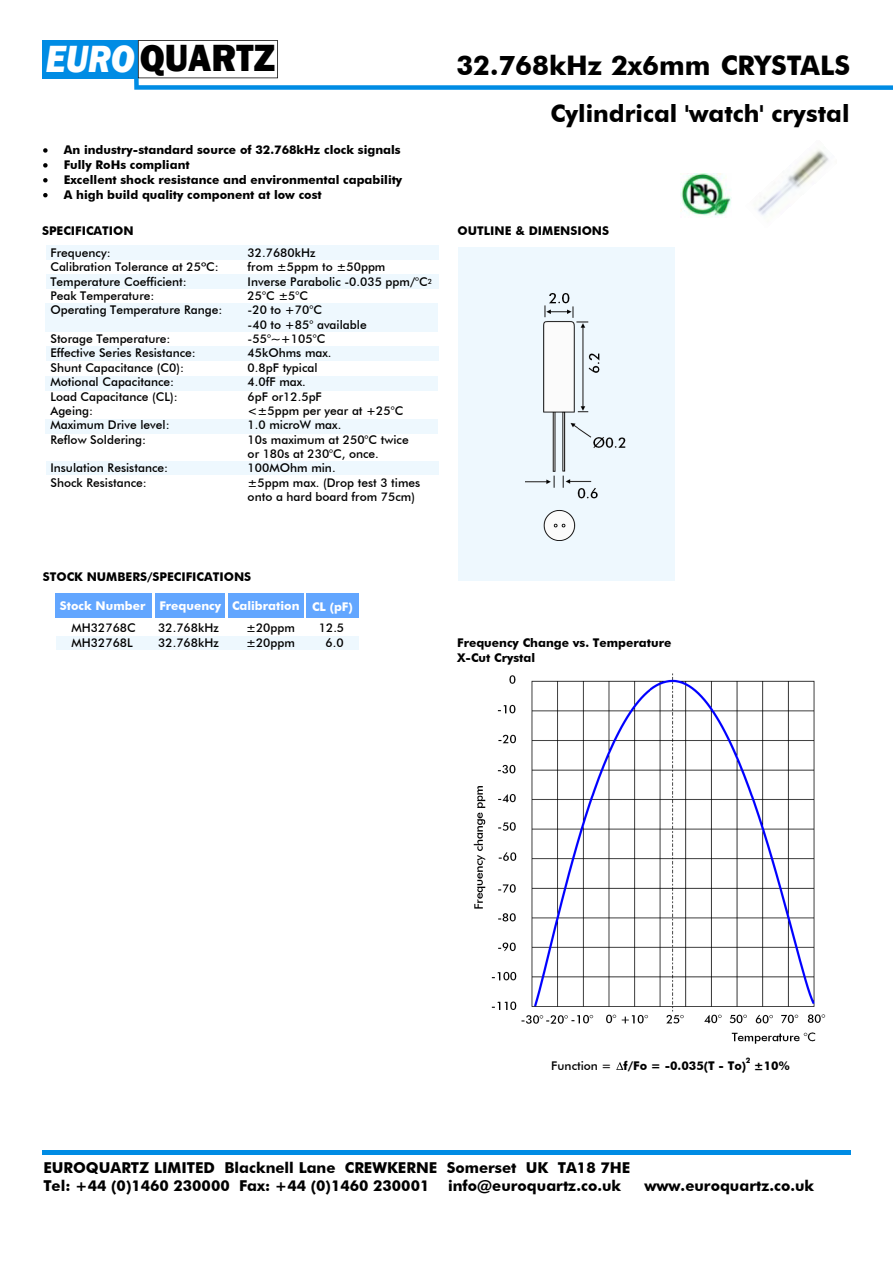
<style>
.page{position:relative;width:893px;height:1263px;background:#fff}
.page>*{position:absolute;margin:0;border:0;box-sizing:border-box;transform-origin:0 0}
.t1{font:800 39px "Franklin Gothic";color:#000;scale:.93 1}
.t2{font:700 27px "Futura BT";color:#000}
.t3{font:700 24px "Futura BT";color:#000}
.t4{font:700 15px/18px "Futura BT";color:#000}
.t5{font:500 12px/14.4px "Futura BT";color:#000}
.t6{font:700 12px/14.9px "Futura BT";color:#000}
.t7{font:700 12px "Futura BT";color:#fff}
.t8{font:700 7.5px "Futura BT";color:#000}
.s1{font-style:italic;color:#fff}
</style>
<div class="page">
<div style="left:43px;top:40px;width:95px;height:38px;background:#008ce4"></div>
<svg style="left:134px;top:40px;width:759px;height:50px"></svg>
<hr style="left:43px;top:1150px;width:808px;height:4px;background:#008ce4">
<div style="left:56px;top:636px;width:303px;height:14px;background:#eef8fe"></div>
<div style="left:45px;top:419px;width:393px;height:14px;background:#eef8fe"></div>
<div style="left:45px;top:303px;width:393px;height:29px;background:#eef8fe"></div>
<div style="left:46px;top:275px;width:393px;height:14px;background:#eef8fe"></div>
<div style="left:458px;top:247px;width:217px;height:334px;background:#eef8fe"></div>
<div style="left:46px;top:461px;width:393px;height:14px;background:#eef8fe"></div>
<div style="left:45px;top:376px;width:393px;height:15px;background:#eef8fe"></div>
<div style="left:46px;top:245px;width:392px;height:14px;background:#eef8fe"></div>
<div style="left:46px;top:347px;width:393px;height:14px;background:#eef8fe"></div>
<svg style="left:43px;top:148px;width:5px;height:5px"></svg>
<svg style="left:43px;top:163px;width:5px;height:5px"></svg>
<svg style="left:43px;top:178px;width:5px;height:4px"></svg>
<svg style="left:43px;top:193px;width:5px;height:4px"></svg>
<img style="left:473px;top:673px;width:353px;height:371px">
<svg style="left:616px;top:1062px;width:7px;height:8px"></svg>
<div style="left:55px;top:593px;width:97px;height:25px;background:#62a6ff"></div>
<div style="left:155px;top:593px;width:70px;height:25px;background:#62a6ff"></div>
<div style="left:228px;top:593px;width:76px;height:25px;background:#62a6ff"></div>
<div style="left:306px;top:593px;width:53px;height:25px;background:#62a6ff"></div>
<img style="left:757px;top:149px;width:72px;height:66px">
<img style="left:681px;top:173px;width:50px;height:43px">
<img style="left:525px;top:293px;width:101px;height:248px">
<h1 class="t1" style="left:46px;top:44px;width:248px"><span class="s1">EURO</span>QUARTZ</h1>
<p class="t6" style="left:64px;top:143px;width:340px">An industry-standard source of 32.768kHz clock signals Fully RoHs compliant<br>Excellent shock resistance and environmental capability A high build quality component at low cost</p>
<p class="t6" style="left:42px;top:224px;width:93px">SPECIFICATION</p>
<p class="t5" style="left:50px;top:246px;width:62px">Frequency:</p>
<p class="t5" style="left:248px;top:246px;width:69px">32.7680kHz</p>
<p class="t5" style="left:50px;top:261px;width:170px">Calibration Tolerance at 25ºC:</p>
<p class="t5" style="left:248px;top:261px;width:139px">from ±5ppm to ±50ppm</p>
<p class="t5" style="left:50px;top:275px;width:138px">Temperature Coefficient:</p>
<p class="t5" style="left:248px;top:275px;width:186px">Inverse Parabolic -0.035 ppm/°C<sup>2</sup></p>
<p class="t5" style="left:50px;top:290px;width:105px">Peak Temperature:</p>
<p class="t5" style="left:248px;top:290px;width:62px">25°C ±5°C</p>
<p class="t5" style="left:50px;top:304px;width:173px">Operating Temperature Range:</p>
<p class="t5" style="left:248px;top:304px;width:121px">-20 to +70°C<br>-40 to +85° available</p>
<p class="t5" style="left:50px;top:333px;width:122px">Storage Temperature:</p>
<p class="t5" style="left:248px;top:333px;width:79px">-55°~+105°C</p>
<p class="t5" style="left:50px;top:347px;width:147px">Effective Series Resistance:</p>
<p class="t5" style="left:248px;top:347px;width:85px">45kOhms max.</p>
<p class="t5" style="left:50px;top:361px;width:135px">Shunt Capacitance (C0):</p>
<p class="t5" style="left:248px;top:361px;width:72px">0.8pF typical</p>
<p class="t5" style="left:50px;top:376px;width:125px">Motional Capacitance:</p>
<p class="t5" style="left:248px;top:376px;width:60px">4.0fF max.</p>
<p class="t5" style="left:50px;top:390px;width:129px">Load Capacitance (CL):</p>
<p class="t5" style="left:248px;top:390px;width:76px">6pF or12.5pF</p>
<p class="t5" style="left:50px;top:404px;width:44px">Ageing:</p>
<p class="t5" style="left:248px;top:404px;width:157px">&lt;±5ppm per year at +25°C</p>
<p class="t5" style="left:50px;top:419px;width:121px">Maximum Drive level:</p>
<p class="t5" style="left:248px;top:419px;width:95px">1.0 microW max.</p>
<p class="t5" style="left:50px;top:433px;width:97px">Reflow Soldering:</p>
<p class="t5" style="left:248px;top:433px;width:163px">10s maximum at 250°C twice or 180s at 230°C, once.</p>
<p class="t5" style="left:50px;top:462px;width:119px">Insulation Resistance:</p>
<p class="t5" style="left:248px;top:462px;width:90px">100MOhm min.</p>
<p class="t5" style="left:50px;top:476px;width:98px">Shock Resistance:</p>
<p class="t5" style="left:248px;top:476px;width:174px">±5ppm max. (Drop test 3 times onto a hard board from 75cm)</p>
<h2 class="t2" style="left:456px;top:54px;width:395px">32.768kHz 2x6mm CRYSTALS</h2>
<h3 class="t3" style="left:550px;top:104px;width:301px">Cylindrical 'watch' crystal</h3>
<p class="t6" style="left:458px;top:224px;width:153px">OUTLINE &amp; DIMENSIONS</p>
<p class="t6" style="left:43px;top:570px;width:210px">STOCK NUMBERS/SPECIFICATIONS</p>
<p class="t7" style="left:60px;top:601px;width:241px">Stock Number Frequency Calibration</p>
<p class="t5" style="left:72px;top:622px;width:66px">MH32768C</p>
<p class="t5" style="left:158px;top:622px;width:62px">32.768kHz</p>
<p class="t5" style="left:246px;top:622px;width:50px">±20ppm</p>
<p class="t5" style="left:319px;top:622px;width:27px">12.5</p>
<p class="t5" style="left:72px;top:636px;width:63px">MH32768L</p>
<p class="t5" style="left:158px;top:636px;width:62px">32.768kHz</p>
<p class="t5" style="left:246px;top:636px;width:50px">±20ppm</p>
<p class="t5" style="left:325px;top:636px;width:20px">6.0</p>
<p class="t7" style="left:312px;top:601px;width:42px">CL (pF)</p>
<p class="t6" style="left:457px;top:637px;width:216px;line-height:14.4px">Frequency Change vs. Temperature<br>X-Cut Crystal</p>
<p class="t5" style="left:551px;top:1060px;width:62px">Function =</p>
<p class="t8" style="left:746px;top:1057px;width:6px">2</p>
<p class="t6" style="left:623px;top:1059px;width:168px">f/Fo = -0.035(T - To) ±10%</p>
<p class="t4" style="left:43px;top:1160px;width:588px">EUROQUARTZ LIMITED Blacknell Lane CREWKERNE Somerset UK TA18 7HE<br>Tel: +44 (0)1460 230000 Fax: +44 (0)1460 230001 info@euroquartz.co.uk</p>
<p class="t4" style="left:644px;top:1178px;width:171px">www.euroquartz.co.uk</p>
</div>
